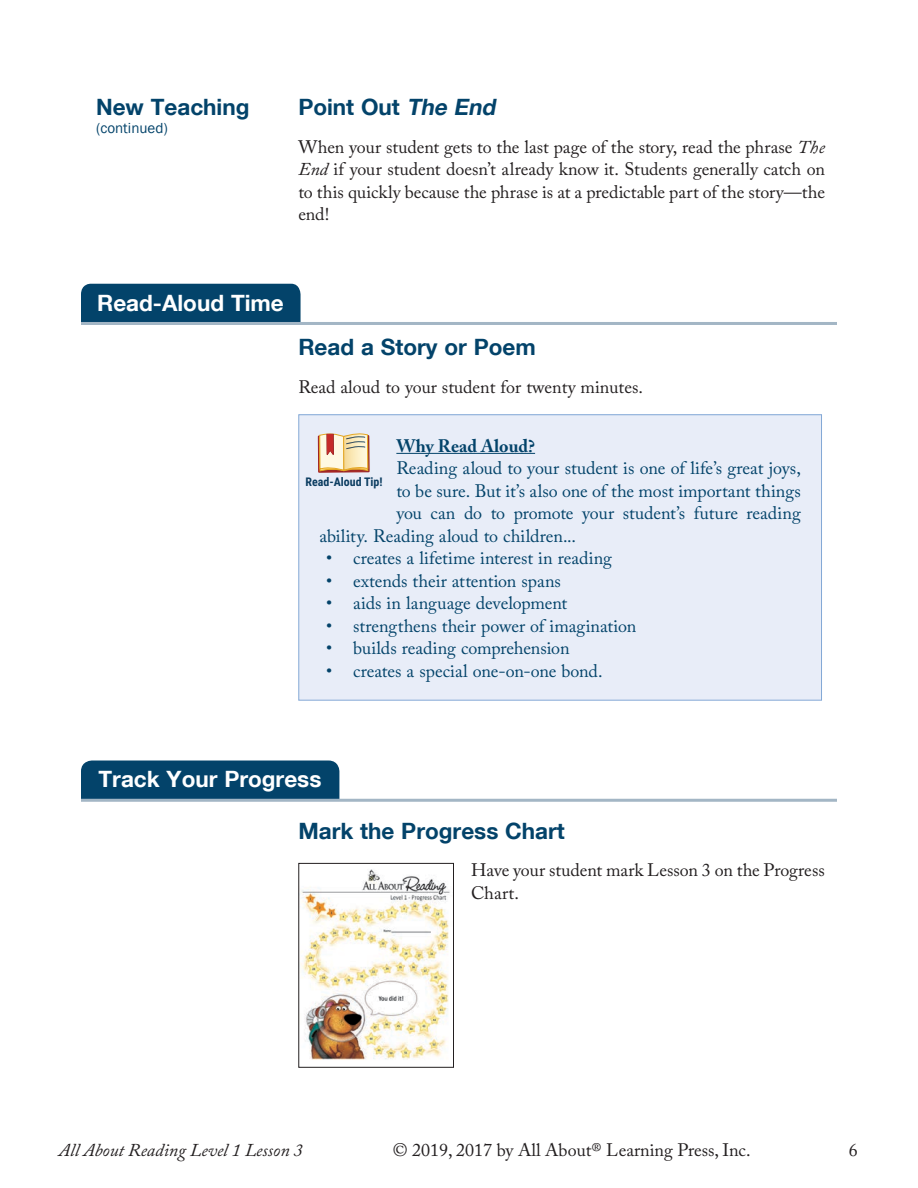
<style>
.page{position:relative;width:918px;height:1188px;background:#fff}
.page>*{position:absolute;margin:0;border:0;box-sizing:border-box;transform-origin:0 0}
.t1{font:700 22.5px "Helvetica Neue LT Com";color:#03436a}
.t2{font:700 22.5px "Helvetica Neue LT Com";color:#fff}
.t3{font:18px "Adobe Caslon Pro";letter-spacing:-.005em;color:#03436a}
.t4{font:18px/22.5px "Adobe Caslon Pro";color:#231f20;text-align:justify}
.t5{font:italic 18px "Adobe Caslon Pro";color:#231f20}
.t6{font:700 18px "Adobe Caslon Pro";color:#03436a}
.t7{font:16.5px "Adobe Caslon Pro";color:#231f20}
.t8{font:15px "Franklin Gothic";color:#03436a}
.t9{font:700 12px "Roboto Condensed";color:#0c3d61}
.s1{font-style:italic}
</style>
<div class="page">
<div style="left:299px;top:415px;width:523px;height:285px;background:#e8edf8"></div>
<hr style="left:396px;top:453px;width:139px;height:1px;background:#03436a">
<div style="left:298px;top:414px;width:524px;height:287px;border:1px solid #83a8d6"></div>
<img style="left:317px;top:435px;width:53px;height:38px">
<svg style="left:319px;top:433px;width:49px;height:38px;background:#eacda4"></svg>
<img style="left:300px;top:869px;width:150px;height:191px">
<div style="left:298px;top:863px;width:156px;height:205px;border:1px solid #231f20"></div>
<div style="left:81px;top:284px;width:220px;height:38px;background:#03436a"></div>
<hr style="left:81px;top:322px;width:756px;height:3px;background:#a3b6c5">
<div style="left:81px;top:761px;width:258px;height:38px;background:#03436a"></div>
<hr style="left:81px;top:799px;width:756px;height:3px;background:#a3b6c5">
<p class="t1" style="left:96px;top:93px;width:155px">New Teaching</p>
<p class="t8" style="left:96px;top:119px;width:73px">(continued)</p>
<p class="t1" style="left:298px;top:93px;width:203px">Point Out <span class="s1">The End</span></p>
<p class="t4" style="left:298px;top:135px;width:528px">When your student gets to the last page of the story, read the phrase <span class="s1">The End</span> if your student doesn’t already know it. Students generally catch on to this quickly because the phrase is at a predictable part of the story—the end!</p>
<p class="t2" style="left:97px;top:288px;width:188px">Read-Aloud Time</p>
<p class="t1" style="left:298px;top:333px;width:239px">Read a Story or Poem</p>
<p class="t4" style="left:298px;top:375px;width:346px">Read aloud to your student for twenty minutes.</p>
<p class="t6" style="left:396px;top:435px;width:140px">Why Read Aloud?</p>
<p class="t3" style="left:396px;top:457px;width:406px">Reading aloud to your student is one of life’s great joys,</p>
<p class="t3" style="left:396px;top:480px;width:406px">to be sure. But it’s also one of the most important things</p>
<p class="t3" style="left:396px;top:502px;width:406px">you can do to promote your student’s future reading</p>
<p class="t3" style="left:319px;top:525px;width:258px">ability. Reading aloud to children...</p>
<p class="t3" style="left:326px;top:547px;width:287px">• creates a lifetime interest in reading</p>
<p class="t3" style="left:326px;top:570px;width:236px">• extends their attention spans</p>
<p class="t3" style="left:326px;top:592px;width:243px">• aids in language development</p>
<p class="t3" style="left:326px;top:615px;width:312px">• strengthens their power of imagination</p>
<p class="t3" style="left:326px;top:637px;width:245px">• builds reading comprehension</p>
<p class="t3" style="left:326px;top:660px;width:278px">• creates a special one-on-one bond.</p>
<p class="t9" style="left:305px;top:474px;width:79px">Read-Aloud Tip!</p>
<p class="t2" style="left:99px;top:765px;width:224px">Track Your Progress</p>
<p class="t1" style="left:298px;top:817px;width:268px">Mark the Progress Chart</p>
<p class="t4" style="left:471px;top:859px;width:355px">Have your student mark Lesson 3 on the Progress<br>Chart.</p>
<p class="t7" style="left:97px;top:1137px;width:156px">Lesson 3: Read “Bam!”</p>
<p class="t4" style="left:393px;top:1138px;width:359px">© 2019, 2017 by All About® Learning Press, Inc.</p>
<p class="t4" style="left:849px;top:1138px;width:10px">6</p>
<p class="t5" style="left:59px;top:1139px;width:246px">All About Reading Level 1 Lesson 3</p>
</div>
